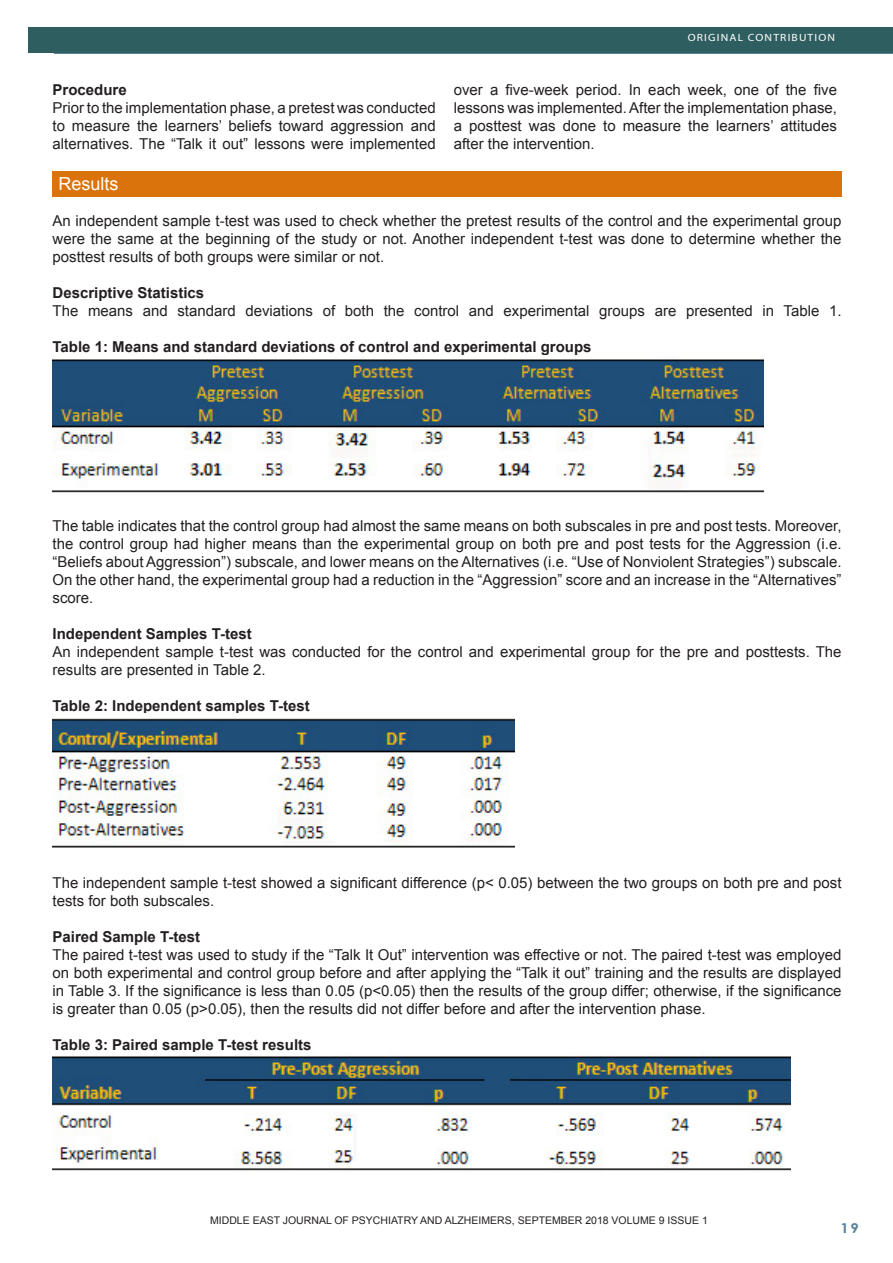
<style>
.page{position:relative;width:893px;height:1263px;background:#fff}
.page>*{position:absolute;margin:0;border:0;box-sizing:border-box;transform-origin:0 0}
.Footnote_Text{font:18px "Arial";color:#fff}
.Footnote_Text-2{font:15px/18px "Arial";color:#231f20;text-align:justify}
.Footnote_Text-3{font:700 15px "Arial";color:#231f20}
.t1{font:700 13.5px "Century Gothic";color:#59809c;scale:1.1 1}
.Footnote_Text-4{font:10.5px "Arial";color:#231f20}
.t2{font:10.5px "Myriad";letter-spacing:.1em;color:#fff;scale:1.1 1}
</style>
<div class="page">
<div style="left:54px;top:30px;width:839px;height:24px;background:#59809c"></div>
<div style="left:28px;top:27px;width:865px;height:26px;background:#2f5e60"></div>
<div style="left:52px;top:171px;width:790px;height:25px;background:#da730b"></div>
<img style="left:52px;top:357px;width:712px;height:136px">
<img style="left:52px;top:718px;width:462px;height:130px">
<img style="left:52px;top:1054px;width:738px;height:119px">
<p class="Footnote_Text-3" style="left:52px;top:80px;width:76px">Procedure</p>
<p class="Footnote_Text-2" style="left:52px;top:99px;width:385px">Prior to the implementation phase, a pretest was conducted to measure the learners’ beliefs toward aggression and alternatives. The “Talk it out” lessons were implemented</p>
<p class="t2" style="left:688px;top:32px;width:135px">ORIGINAL CONTRIBUTION</p>
<p class="Footnote_Text-2" style="left:454px;top:81px;width:385px">over a five-week period. In each week, one of the five lessons was implemented. After the implementation phase, a posttest was done to measure the learners’ attitudes after the intervention.</p>
<p class="Footnote_Text" style="left:58px;top:172px;width:62px">Results</p>
<p class="Footnote_Text-2" style="left:52px;top:212px;width:790px">An independent sample t-test was used to check whether the pretest results of the control and the experimental group were the same at the beginning of the study or not. Another independent t-test was done to determine whether the posttest results of both groups were similar or not.</p>
<p class="Footnote_Text-3" style="left:52px;top:283px;width:153px">Descriptive Statistics</p>
<p class="Footnote_Text-2" style="left:52px;top:302px;width:790px">The means and standard deviations of both the control and experimental groups are presented in Table 1.</p>
<p class="Footnote_Text-3" style="left:52px;top:337px;width:541px">Table 1: Means and standard deviations of control and experimental groups</p>
<p class="Footnote_Text-2" style="left:52px;top:516px;width:791px">The table indicates that the control group had almost the same means on both subscales in pre and post tests. Moreover, the control group had higher means than the experimental group on both pre and post tests for the Aggression (i.e. “Beliefs about Aggression”) subscale, and lower means on the Alternatives (i.e. “Use of Nonviolent Strategies”) subscale.<br>On the other hand, the experimental group had a reduction in the “Aggression” score and an increase in the “Alternatives” score.</p>
<p class="Footnote_Text-3" style="left:52px;top:623px;width:201px">Independent Samples T-test</p>
<p class="Footnote_Text-2" style="left:52px;top:642px;width:790px">An independent sample t-test was conducted for the control and experimental group for the pre and posttests. The results are presented in Table 2.</p>
<p class="Footnote_Text-3" style="left:52px;top:695px;width:259px">Table 2: Independent samples T-test</p>
<p class="Footnote_Text-2" style="left:52px;top:873px;width:790px">The independent sample t-test showed a significant difference (p&lt; 0.05) between the two groups on both pre and post tests for both subscales.</p>
<p class="Footnote_Text-3" style="left:52px;top:926px;width:149px">Paired Sample T-test</p>
<p class="Footnote_Text-2" style="left:52px;top:945px;width:791px">The paired t-test was used to study if the “Talk It Out” intervention was effective or not. The paired t-test was employed on both experimental and control group before and after applying the “Talk it out” training and the results are displayed in Table 3. If the significance is less than 0.05 (p&lt;0.05) then the results of the group differ; otherwise, if the significance is greater than 0.05 (p&gt;0.05), then the results did not differ before and after the intervention phase.</p>
<p class="Footnote_Text-3" style="left:52px;top:1034px;width:260px">Table 3: Paired sample T-test results</p>
<p class="Footnote_Text-4" style="left:210px;top:1214px;width:499px">MIDDLE EAST JOURNAL OF PSYCHIATRY AND ALZHEIMERS, SEPTEMBER 2018 VOLUME 9 ISSUE 1</p>
<p class="t1" style="left:840px;top:1218px;width:18px">19</p>
</div>
